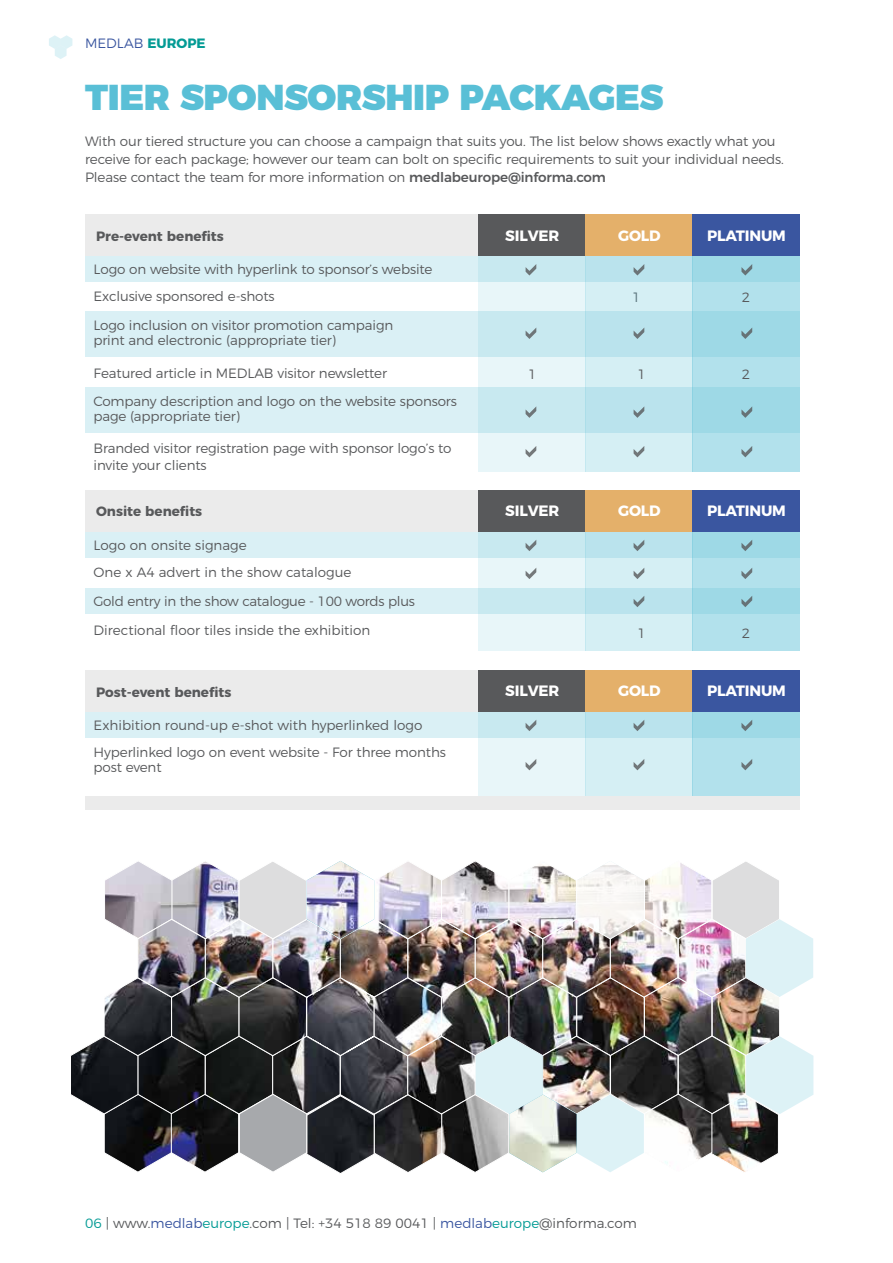
<style>
.page{position:relative;width:893px;height:1263px;background:#fff}
.page>*{position:absolute;margin:0;border:0;box-sizing:border-box;transform-origin:0 0}
.t1{font:900 36px "Montserrat";letter-spacing:-.01em;color:#59bfd6}
.t2{font:700 15px "Montserrat";letter-spacing:-.01em;color:#fff}
.t3{font:300 13.5px/15px "Montserrat";letter-spacing:-.01em;color:#58595b}
.t4{font:700 13.5px "Montserrat";color:#58595b}
.t5{font:300 13.5px "Montserrat";color:#3a56a0}
.s1{font-weight:700;color:#049b95}
.s2{font-weight:500}
.s3{color:#049b95}
.s4{color:#3a56a0}
</style>
<div class="page">
<div style="left:85px;top:215px;width:394px;height:41px;background:#ebebeb"></div>
<div style="left:85px;top:490px;width:394px;height:42px;background:#ebebeb"></div>
<div style="left:85px;top:796px;width:715px;height:14px;background:#ebebeb"></div>
<div style="left:85px;top:670px;width:394px;height:42px;background:#ebebeb"></div>
<svg style="left:49px;top:35px;width:23px;height:24px"></svg>
<img style="left:71px;top:861px;width:742px;height:313px">
<div style="left:85px;top:256px;width:715px;height:26px;background:#daf0f5"></div>
<div style="left:85px;top:533px;width:714px;height:25px;background:#daf0f5"></div>
<div style="left:85px;top:588px;width:714px;height:26px;background:#daf0f5"></div>
<div style="left:85px;top:712px;width:715px;height:26px;background:#daf0f5"></div>
<div style="left:85px;top:311px;width:715px;height:46px;background:#daf0f5"></div>
<div style="left:85px;top:388px;width:715px;height:45px;background:#daf0f5"></div>
<div style="left:693px;top:215px;width:107px;height:257px;background:linear-gradient(to right,#a7dde9,#a7dde9)"></div>
<div style="left:693px;top:490px;width:107px;height:161px;background:linear-gradient(to right,#a9dee9,#a9dee9)"></div>
<svg style="left:479px;top:256px;width:107px;height:216px;background:#d6eef3"></svg>
<svg style="left:479px;top:532px;width:107px;height:119px;background:#d9f0f4"></svg>
<svg style="left:586px;top:256px;width:107px;height:216px;background:#c5e8f0"></svg>
<svg style="left:586px;top:532px;width:107px;height:119px;background:#c8e9f0"></svg>
<div style="left:479px;top:215px;width:107px;height:41px;background:#58595b"></div>
<div style="left:479px;top:490px;width:107px;height:42px;background:#58595b"></div>
<div style="left:586px;top:215px;width:107px;height:41px;background:#e4b06a"></div>
<div style="left:586px;top:490px;width:107px;height:42px;background:#e4b06a"></div>
<div style="left:693px;top:215px;width:107px;height:41px;background:#3a56a0"></div>
<div style="left:693px;top:490px;width:107px;height:42px;background:#3a56a0"></div>
<svg style="left:634px;top:264px;width:10px;height:11px"></svg>
<svg style="left:634px;top:540px;width:10px;height:11px"></svg>
<svg style="left:634px;top:568px;width:10px;height:11px"></svg>
<svg style="left:634px;top:327px;width:10px;height:12px"></svg>
<svg style="left:634px;top:596px;width:10px;height:11px"></svg>
<svg style="left:634px;top:406px;width:10px;height:12px"></svg>
<svg style="left:634px;top:446px;width:10px;height:11px"></svg>
<div style="left:693px;top:670px;width:107px;height:126px;background:linear-gradient(to right,#acdfea,#acdfea)"></div>
<svg style="left:479px;top:712px;width:107px;height:84px;background:#ddf1f6"></svg>
<svg style="left:586px;top:712px;width:107px;height:84px;background:#ccebf1"></svg>
<div style="left:479px;top:670px;width:107px;height:42px;background:#58595b"></div>
<div style="left:586px;top:670px;width:107px;height:42px;background:#e4b06a"></div>
<div style="left:693px;top:670px;width:107px;height:42px;background:#3a56a0"></div>
<svg style="left:634px;top:720px;width:10px;height:11px"></svg>
<svg style="left:634px;top:759px;width:10px;height:11px"></svg>
<svg style="left:741px;top:264px;width:11px;height:11px"></svg>
<svg style="left:741px;top:540px;width:11px;height:11px"></svg>
<svg style="left:741px;top:568px;width:11px;height:11px"></svg>
<svg style="left:741px;top:327px;width:11px;height:12px"></svg>
<svg style="left:741px;top:596px;width:11px;height:11px"></svg>
<svg style="left:741px;top:406px;width:11px;height:12px"></svg>
<svg style="left:741px;top:446px;width:11px;height:11px"></svg>
<svg style="left:741px;top:720px;width:11px;height:11px"></svg>
<svg style="left:741px;top:759px;width:11px;height:11px"></svg>
<svg style="left:526px;top:264px;width:10px;height:11px"></svg>
<svg style="left:526px;top:540px;width:10px;height:11px"></svg>
<svg style="left:526px;top:568px;width:10px;height:11px"></svg>
<svg style="left:526px;top:327px;width:10px;height:12px"></svg>
<svg style="left:526px;top:406px;width:10px;height:12px"></svg>
<svg style="left:526px;top:446px;width:10px;height:11px"></svg>
<svg style="left:526px;top:720px;width:10px;height:11px"></svg>
<svg style="left:526px;top:759px;width:10px;height:11px"></svg>
<p class="t5" style="left:85px;top:32px;width:122px">MEDLAB <span class="s1">EUROPE</span></p>
<h1 class="t1" style="left:85px;top:67px;width:580px">TIER SPONSORSHIP PACKAGES</h1>
<p class="t3" style="left:85px;top:131px;width:700px;line-height:18px">With our tiered structure you can choose a campaign that suits you. The list below shows exactly what you receive for each package; however our team can bolt on specific requirements to suit your individual needs.<br>Please contact the team for more information on <span class="s2">medlabeurope@informa.com</span></p>
<p class="t4" style="left:96px;top:225px;width:129px">Pre-event benefits</p>
<p class="t3" style="left:94px;top:261px;width:340px">Logo on website with hyperlink to sponsor’s website</p>
<p class="t2" style="left:505px;top:223px;width:56px">SILVER</p>
<p class="t2" style="left:618px;top:223px;width:44px">GOLD</p>
<p class="t3" style="left:94px;top:288px;width:183px">Exclusive sponsored e-shots</p>
<p class="t3" style="left:632px;top:289px;width:10px">1</p>
<p class="t3" style="left:93px;top:316px;width:301px">Logo inclusion on visitor promotion campaign print and electronic (appropriate tier)</p>
<p class="t3" style="left:94px;top:364px;width:295px">Featured article in MEDLAB visitor newsletter</p>
<p class="t3" style="left:93px;top:393px;width:365px">Company description and logo on the website sponsors page (appropriate tier)</p>
<p class="t3" style="left:94px;top:439px;width:359px;line-height:16.5px">Branded visitor registration page with sponsor logo’s to invite your clients</p>
<p class="t4" style="left:96px;top:500px;width:108px">Onsite benefits</p>
<p class="t3" style="left:94px;top:537px;width:155px">Logo on onsite signage</p>
<p class="t3" style="left:94px;top:564px;width:259px">One x A4 advert in the show catalogue</p>
<p class="t3" style="left:93px;top:593px;width:323px">Gold entry in the show catalogue - 100 words plus</p>
<p class="t3" style="left:94px;top:622px;width:278px">Directional floor tiles inside the exhibition</p>
<p class="t3" style="left:528px;top:366px;width:10px">1</p>
<p class="t2" style="left:505px;top:499px;width:56px">SILVER</p>
<p class="t3" style="left:638px;top:366px;width:10px">1</p>
<p class="t2" style="left:618px;top:499px;width:44px">GOLD</p>
<p class="t3" style="left:638px;top:625px;width:10px">1</p>
<p class="t2" style="left:707px;top:223px;width:80px">PLATINUM</p>
<p class="t3" style="left:742px;top:289px;width:10px">2</p>
<p class="t3" style="left:742px;top:366px;width:10px">2</p>
<p class="t2" style="left:707px;top:499px;width:80px">PLATINUM</p>
<p class="t3" style="left:742px;top:625px;width:10px">2</p>
<p class="t4" style="left:96px;top:681px;width:137px">Post-event benefits</p>
<p class="t3" style="left:94px;top:716px;width:330px">Exhibition round-up e-shot with hyperlinked logo</p>
<p class="t3" style="left:94px;top:743px;width:354px">Hyperlinked logo on event website - For three months post event</p>
<p class="t2" style="left:505px;top:679px;width:56px">SILVER</p>
<p class="t2" style="left:618px;top:679px;width:44px">GOLD</p>
<p class="t2" style="left:707px;top:679px;width:80px">PLATINUM</p>
<p class="t3" style="left:85px;top:1215px;width:553px"><span class="s3">06</span> | www.<span class="s4">medlab</span><span class="s3">europe</span>.com | Tel: +34 518 89 0041 | <span class="s4">medlab</span><span class="s3">europe</span>@informa.com</p>
</div>
